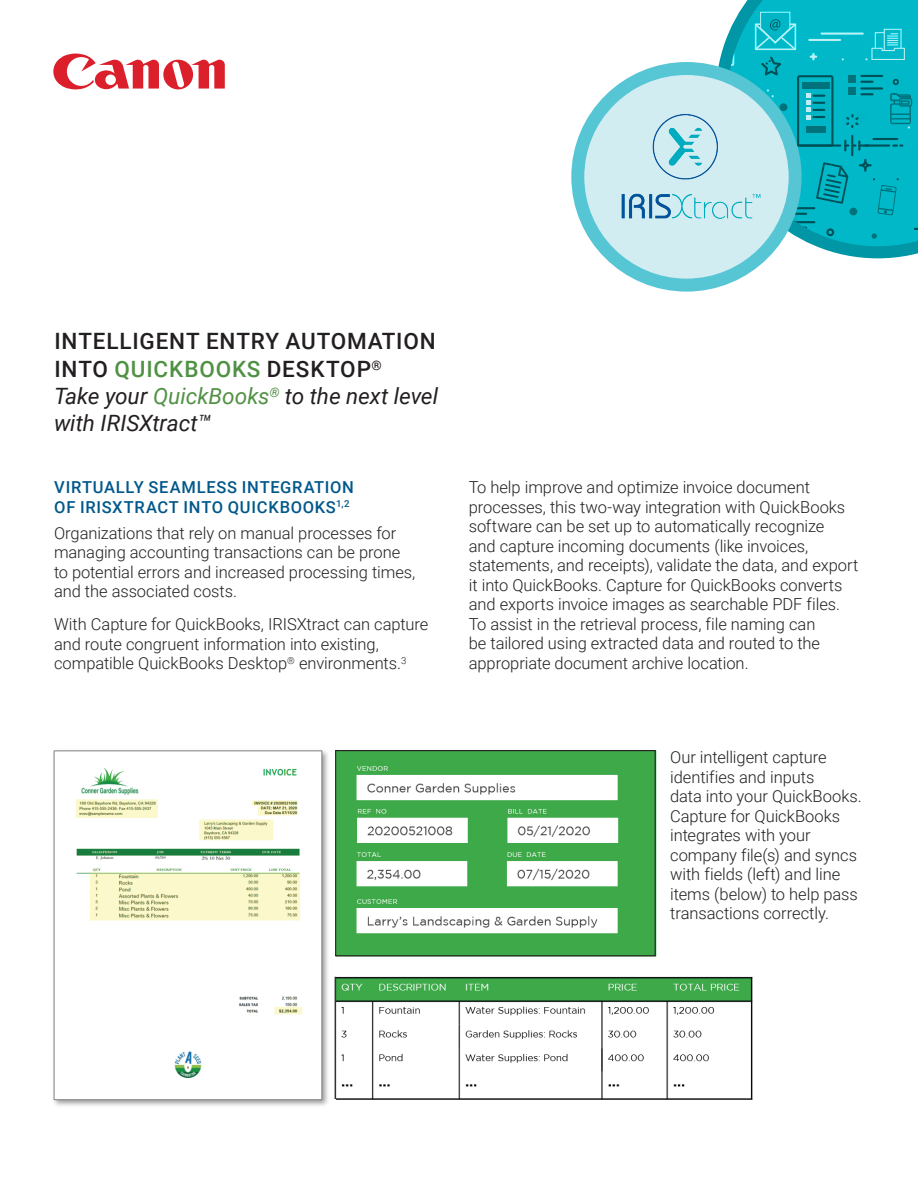
<style>
.page{position:relative;width:918px;height:1188px;background:#fff}
.page>*{position:absolute;margin:0;border:0;box-sizing:border-box;transform-origin:0 0}
.intro_text{font:500 22.5px/27.5px "Roboto";letter-spacing:.035em;color:#231f20}
.TEXT__last_paragraph{font:300 16.5px/19.5px "Roboto";letter-spacing:-.005em;color:#231f20}
.TEXT__last_paragraph-2{font:500 16.5px/19.5px "Roboto";letter-spacing:.045em;color:#00588a}
.s1{color:#509144}
.s2{font-weight:400;font-style:italic}
.s3{font-weight:400;font-style:italic;color:#509144}
</style>
<div class="page">
<svg style="left:718px;top:0;width:200px;height:258px;background:#11b4c2"></svg>
<svg style="left:578px;top:69px;width:217px;height:216px;background:#b4e3eb"></svg>
<div style="left:571px;top:62px;width:231px;height:230px;border:13px solid #56c6d4;border-radius:50%"></div>
<img style="left:598px;top:91px;width:177px;height:151px">
<svg style="left:53px;top:54px;width:172px;height:35px"></svg>
<img style="left:336px;top:750px;width:417px;height:350px">
<img style="left:53px;top:750px;width:283px;height:356px">
<div style="left:335px;top:750px;width:321px;height:206px;border:1px solid #231f20"></div>
<hr style="left:335px;top:977px;width:1px;height:122px;background:#323031">
<p class="intro_text" style="left:54px;top:326px;width:386px">INTELLIGENT ENTRY AUTOMATION<br>INTO <span class="s1">QUICKBOOKS</span> DESKTOP<sup>®<br></sup><span class="s2">Take your</span> <span class="s3">QuickBooks</span><sup>®</sup> <span class="s2">to the next level with IRISXtract™</span></p>
<p class="TEXT__last_paragraph-2" style="left:54px;top:477px;width:301px">VIRTUALLY SEAMLESS INTEGRATION<br>OF IRISXTRACT INTO QUICKBOOKS<sup>1,2</sup></p>
<p class="TEXT__last_paragraph" style="left:54px;top:523px;width:363px">Organizations that rely on manual processes for managing accounting transactions can be prone to potential errors and increased processing times, and the associated costs.</p>
<p class="TEXT__last_paragraph" style="left:54px;top:614px;width:376px">With Capture for QuickBooks, IRISXtract can capture and route congruent information into existing, compatible QuickBooks Desktop<sup>®</sup> environments.<sup>3</sup></p>
<p class="TEXT__last_paragraph" style="left:469px;top:477px;width:391px">To help improve and optimize invoice document processes, this two-way integration with QuickBooks software can be set up to automatically recognize<br>and capture incoming documents (like invoices, statements, and receipts), validate the data, and export it into QuickBooks. Capture for QuickBooks converts and exports invoice images as searchable PDF files.<br>To assist in the retrieval process, file naming can<br>be tailored using extracted data and routed to the appropriate document archive location.</p>
<p class="TEXT__last_paragraph" style="left:670px;top:747px;width:193px">Our intelligent capture identifies and inputs<br>data into your QuickBooks.<br>Capture for QuickBooks integrates with your company file(s) and syncs with fields (left) and line items (below) to help pass transactions correctly.</p>
</div>
